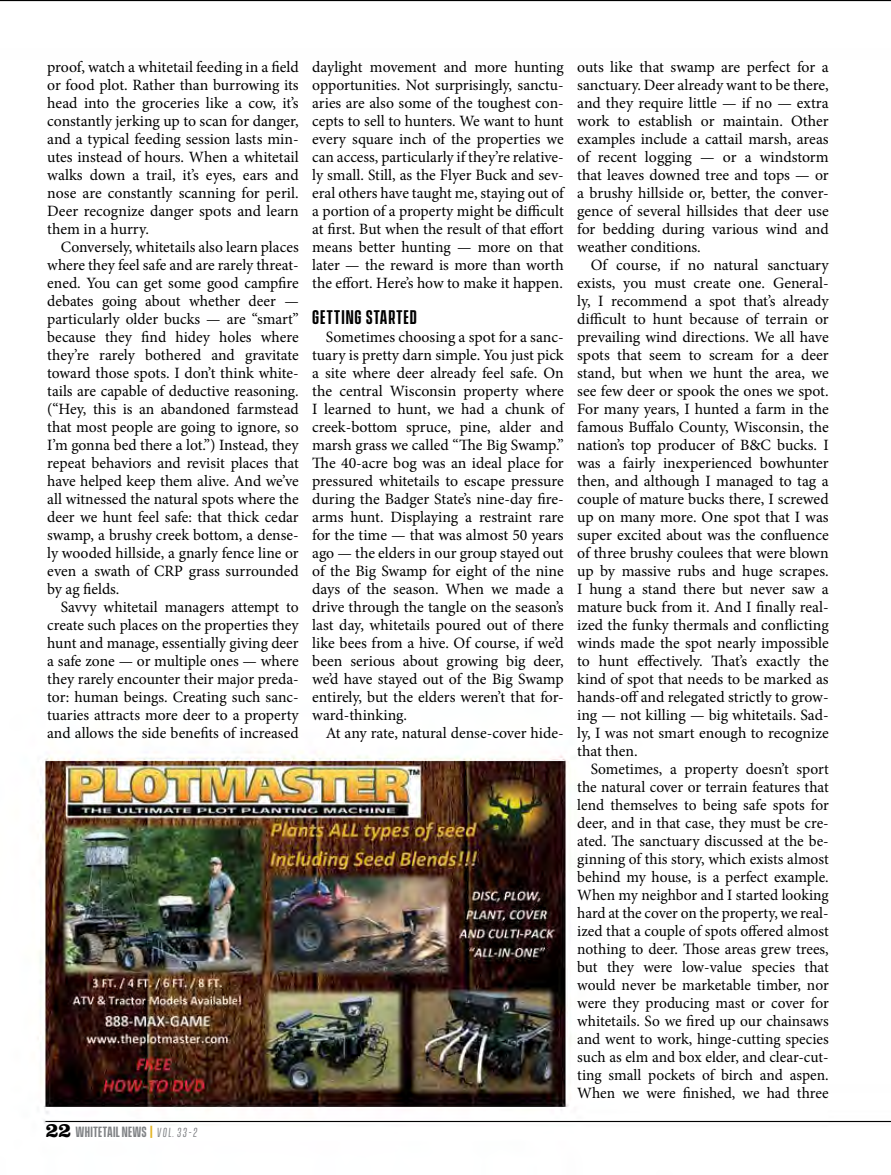
<style>
.page{position:relative;width:891px;height:1175px;background:#fff}
.page>*{position:absolute;margin:0;border:0;box-sizing:border-box;transform-origin:0 0}
.t1{font:600 18px "Vanguard CF";letter-spacing:.05em;color:#000}
.t2{font:15.75px/18px "Minion Pro";color:#000;text-align:justify}
.t3{font:600 13.5px "Vanguard CF";letter-spacing:.015em;color:#808285}
.s1{font-family:"Clarendon LT Std";font-weight:700;font-size:21px;color:#000}
.s2{color:#e3b423}
.s3{font-weight:400;font-size:12px}
</style>
<div class="page">
<img style="left:0;top:0;width:891px;height:1124px">
<p class="t2" style="left:47px;top:58px;width:253px">proof, watch a whitetail feeding in a field or food plot. Rather than burrowing its head into the groceries like a cow, it’s constantly jerking up to scan for danger, and a typical feeding session lasts min&shy;utes instead of hours. When a whitetail walks down a trail, it’s eyes, ears and nose are constantly scanning for peril.<br>Deer recognize danger spots and learn them in a hurry.</p>
<p class="t2" style="left:47px;top:238px;width:253px;text-indent:14px">Conversely, whitetails also learn places where they feel safe and are rarely threat&shy;ened. You can get some good campfire debates going about whether deer — particularly older bucks — are “smart” because they find hidey holes where they’re rarely bothered and gravitate toward those spots. I don’t think white&shy;tails are capable of deductive reasoning. (“Hey, this is an abandoned farmstead that most people are going to ignore, so I’m gonna bed there a lot.”) Instead, they repeat behaviors and revisit places that have helped keep them alive. And we’ve all witnessed the natural spots where the deer we hunt feel safe: that thick cedar swamp, a brushy creek bottom, a dense&shy;ly wooded hillside, a gnarly fence line or even a swath of CRP grass surrounded by ag fields.</p>
<p class="t2" style="left:47px;top:598px;width:253px;text-indent:14px">Savvy whitetail managers attempt to create such places on the properties they hunt and manage, essentially giving deer a safe zone — or multiple ones — where they rarely encounter their major preda&shy;tor: human beings. Creating such sanc&shy;tuaries attracts more deer to a property and allows the side benefits of increased</p>
<p class="t3" style="left:46px;top:1123px;width:154px"><span class="s1">22</span> WHITETAIL NEWS <span class="s2">|</span> <span class="s3">Vol. 33-2</span></p>
<p class="t2" style="left:312px;top:58px;width:253px">daylight movement and more hunting opportunities. Not surprisingly, sanctu&shy;aries are also some of the toughest con&shy;cepts to sell to hunters. We want to hunt every square inch of the properties we can access, particularly if they’re relative&shy;ly small. Still, as the Flyer Buck and sev&shy;eral others have taught me, staying out of a portion of a property might be difficult at first. But when the result of that effort means better hunting — more on that later — the reward is more than worth the effort. Here’s how to make it happen.</p>
<p class="t1" style="left:312px;top:307px;width:106px">GETTING STARTED</p>
<p class="t2" style="left:312px;top:328px;width:253px;text-indent:13px">Sometimes choosing a spot for a sanc&shy;tuary is pretty darn simple. You just pick a site where deer already feel safe. On the central Wisconsin property where I learned to hunt, we had a chunk of creek-bottom spruce, pine, alder and marsh grass we called “The Big Swamp.” The 40-acre bog was an ideal place for pressured whitetails to escape pressure during the Badger State’s nine-day fire&shy;arms hunt. Displaying a restraint rare for the time — that was almost 50 years ago — the elders in our group stayed out of the Big Swamp for eight of the nine days of the season. When we made a drive through the tangle on the season’s last day, whitetails poured out of there like bees from a hive. Of course, if we’d been serious about growing big deer, we’d have stayed out of the Big Swamp entirely, but the elders weren’t that for&shy;ward-thinking.</p>
<p class="t2" style="left:326px;top:724px;width:239px">At any rate, natural dense-cover hide-</p>
<p class="t2" style="left:577px;top:58px;width:253px">outs like that swamp are perfect for a sanctuary. Deer already want to be there, and they require little — if no — extra work to establish or maintain. Other examples include a cattail marsh, areas of recent logging — or a windstorm that leaves downed tree and tops — or a brushy hillside or, better, the conver&shy;gence of several hillsides that deer use for bedding during various wind and weather conditions.</p>
<p class="t2" style="left:577px;top:256px;width:253px;text-indent:13px">Of course, if no natural sanctuary exists, you must create one. General&shy;ly, I recommend a spot that’s already difficult to hunt because of terrain or prevailing wind directions. We all have spots that seem to scream for a deer stand, but when we hunt the area, we see few deer or spook the ones we spot.<br>For many years, I hunted a farm in the famous Buffalo County, Wisconsin, the nation’s top producer of B&amp;C bucks. I was a fairly inexperienced bowhunter then, and although I managed to tag a couple of mature bucks there, I screwed up on many more. One spot that I was super excited about was the confluence of three brushy coulees that were blown up by massive rubs and huge scrapes.<br>I hung a stand there but never saw a mature buck from it. And I finally real&shy;ized the funky thermals and conflicting winds made the spot nearly impossible to hunt effectively. That’s exactly the kind of spot that needs to be marked as hands-off and relegated strictly to grow&shy;ing — not killing — big whitetails. Sad&shy;ly, I was not smart enough to recognize that then.</p>
<p class="t2" style="left:577px;top:760px;width:253px;text-indent:14px">Sometimes, a property doesn’t sport the natural cover or terrain features that lend themselves to being safe spots for deer, and in that case, they must be cre&shy;ated. The sanctuary discussed at the be&shy;ginning of this story, which exists almost behind my house, is a perfect example.<br>When my neighbor and I started looking hard at the cover on the property, we real&shy;ized that a couple of spots offered almost nothing to deer. Those areas grew trees, but they were low-value species that would never be marketable timber, nor were they producing mast or cover for whitetails. So we fired up our chainsaws and went to work, hinge-cutting species such as elm and box elder, and clear-cut&shy;ting small pockets of birch and aspen.<br>When we were finished, we had three</p>
</div>
